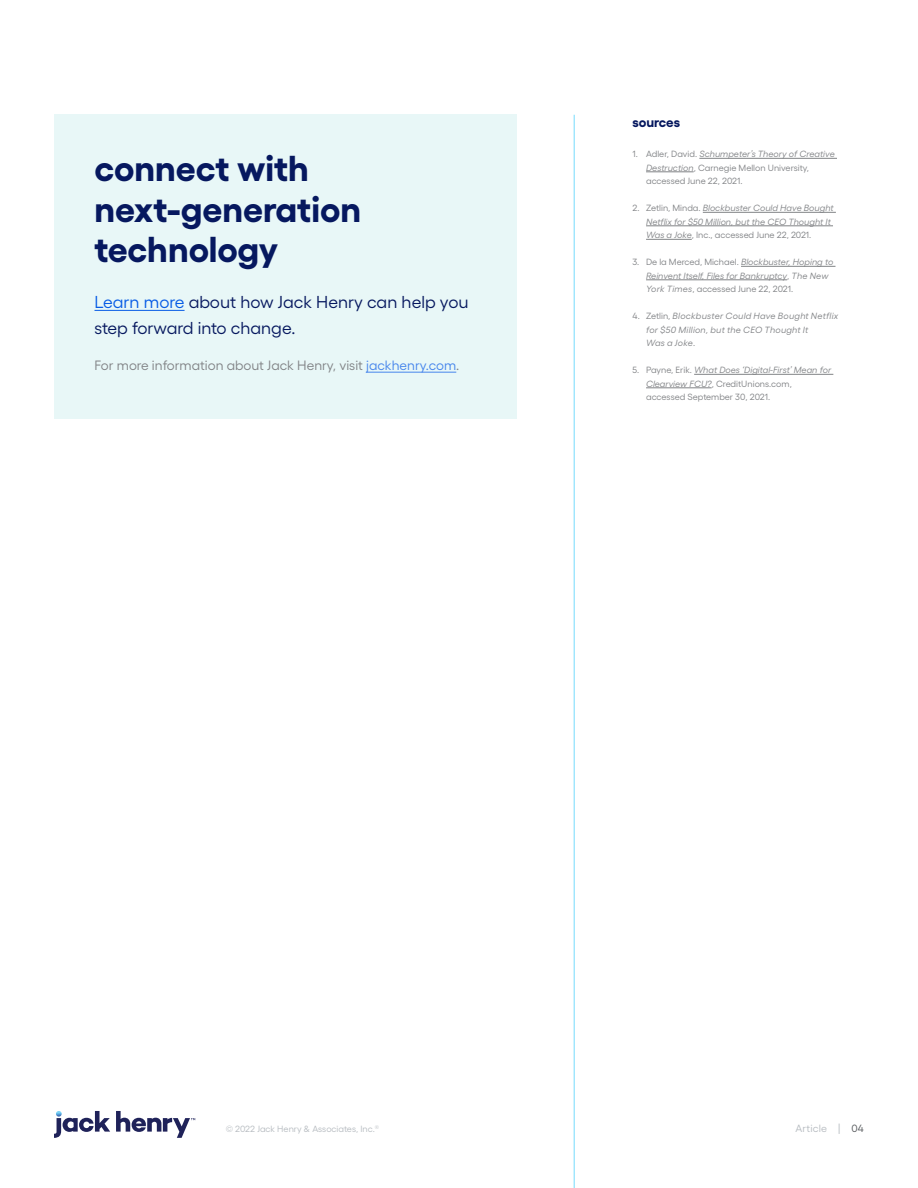
<style>
.page{position:relative;width:918px;height:1188px;background:#fff}
.page>*{position:absolute;margin:0;border:0;box-sizing:border-box;transform-origin:0 0}
.CTA_Heading{font:700 36px/40.5px "Gellix";color:#06185f}
.CTA_Content{font:17.25px/25.5px "Gellix";color:#06185f}
.CTA_Boilerplate{font:13.5px "Gellix";color:#818386}
.Sources_Heading{font:700 13.5px "Gellix";letter-spacing:-.005em;color:#06185f}
.t1{font:10.5px "Gellix";letter-spacing:.025em;color:#b6bbc0}
.t2{font:italic 9px/13.5px "Gellix";color:#818386}
.t3{font:9px/13.5px "Gellix";color:#818386}
.t4{font:italic 9px/13.5px "Gellix";letter-spacing:.025em;color:#818386}
.t5{font:9px "Gellix";color:#b6bbc0}
.s1{color:#085ce5}
.s2{color:#4685ec}
.s3{font-style:italic}
.s4{font-style:normal}
.s5{color:#575a5d}
</style>
<div class="page">
<hr style="left:574px;top:115px;width:1px;height:1073px;background:#76dcfd">
<svg style="left:54px;top:1111px;width:141px;height:27px"></svg>
<hr style="left:699px;top:158px;width:138px;height:1px;background:#818386">
<hr style="left:646px;top:172px;width:48px;height:1px;background:#818386">
<hr style="left:703px;top:212px;width:133px;height:1px;background:#818386">
<hr style="left:646px;top:226px;width:187px;height:1px;background:#818386">
<hr style="left:646px;top:239px;width:46px;height:1px;background:#818386">
<hr style="left:741px;top:266px;width:95px;height:1px;background:#818386">
<hr style="left:646px;top:280px;width:141px;height:1px;background:#818386">
<hr style="left:694px;top:374px;width:139px;height:1px;background:#818386">
<hr style="left:646px;top:388px;width:66px;height:1px;background:#818386">
<div style="left:54px;top:115px;width:463px;height:304px;background:#e8f7f7"></div>
<hr style="left:94px;top:310px;width:91px;height:1px;background:#085ce5">
<hr style="left:366px;top:372px;width:90px;height:1px;background:#4685ec">
<p class="CTA_Heading" style="left:94px;top:145px;width:268px">connect with next-generation technology</p>
<p class="CTA_Content" style="left:94px;top:288px;width:376px"><span class="s1">Learn more</span> about how Jack Henry can help you step forward into change.</p>
<p class="CTA_Boilerplate" style="left:94px;top:355px;width:366px">For more information about Jack Henry, visit <span class="s2">jackhenry.com</span>.</p>
<p class="Sources_Heading" style="left:633px;top:111px;width:49px">sources</p>
<p class="t3" style="left:646px;top:146px;width:190px;text-indent:-14px">1. Adler, David. <span class="s3">Schumpeter’s Theory of Creative<br>Destruction</span>, Carnegie Mellon University, accessed June 22, 2021.</p>
<p class="t2" style="left:646px;top:200px;width:189px;text-indent:-14px"><span class="s4">2. Zetlin, Minda.</span> Blockbuster Could Have Bought<br>Netflix for $50 Million, but the CEO Thought It<br>Was a Joke<span class="s4">, Inc., accessed June 22, 2021.</span></p>
<p class="t2" style="left:646px;top:254px;width:189px;text-indent:-14px"><span class="s4">3. De la Merced, Michael.</span> Blockbuster, Hoping to<br>Reinvent Itself, Files for Bankruptcy<span class="s4">,</span> The New<br>York Times<span class="s4">, accessed June 22, 2021.</span></p>
<p class="t4" style="left:646px;top:308px;width:194px;text-indent:-14px"><span class="s4">4. Zetlin,</span> Blockbuster Could Have Bought Netflix for $50 Million, but the CEO Thought It<br>Was a Joke<span class="s4">.</span></p>
<p class="t3" style="left:646px;top:362px;width:187px;text-indent:-14px">5. Payne, Erik. <span class="s3">What Does ‘Digital-First’ Mean for<br>Clearview FCU?</span>, CreditUnions.com, accessed September 30, 2021.</p>
<p class="t5" style="left:226px;top:1122px;width:155px">© 2022 Jack Henry &amp; Associates, Inc.<sup>®</sup></p>
<p class="t1" style="left:795px;top:1120px;width:70px">Article | <span class="s5">04</span></p>
</div>
